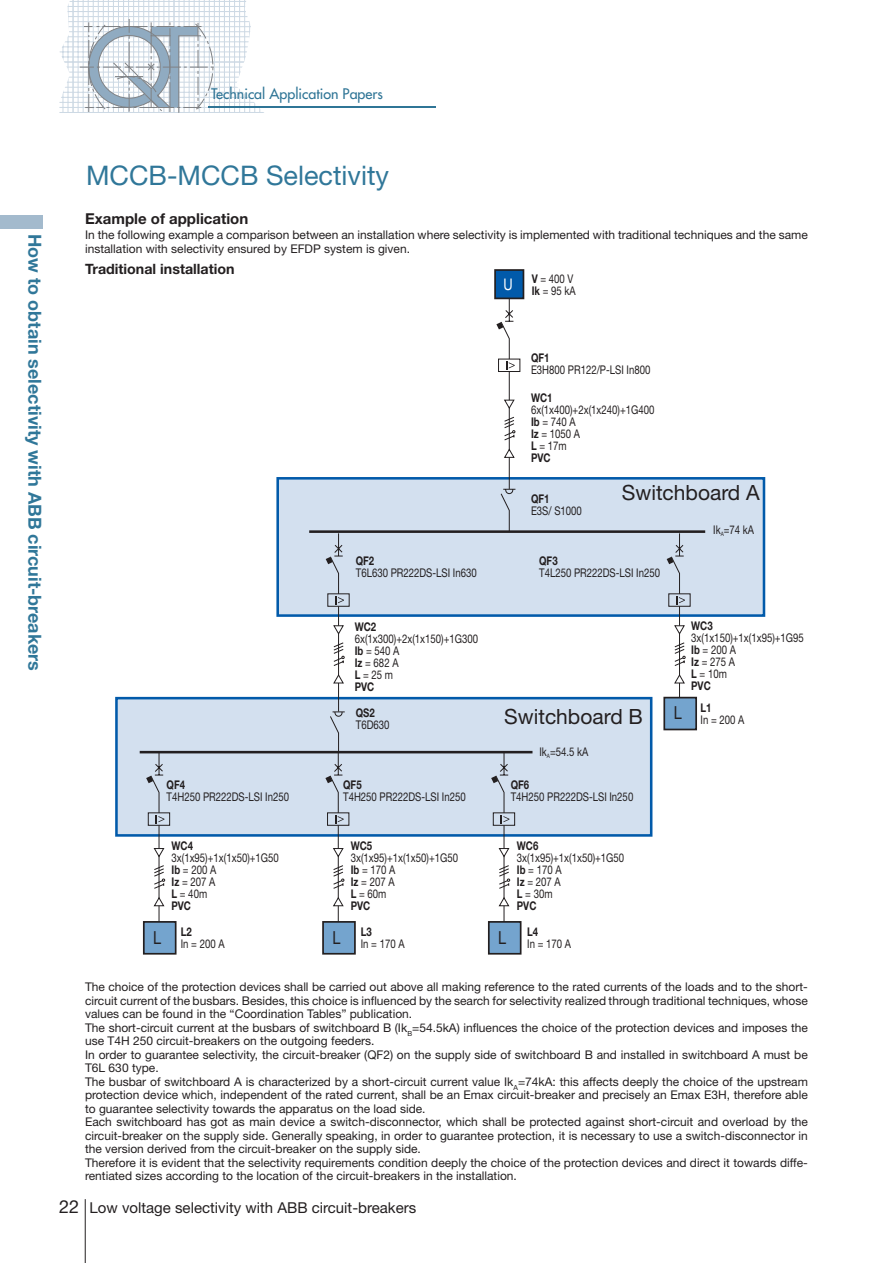
<style>
.page{position:relative;width:893px;height:1263px;background:#fff}
.page>*{position:absolute;margin:0;border:0;box-sizing:border-box;transform-origin:0 0}
.t1{font:27px "Helvetica Neue";color:#307799}
.t2{font:21px "Helvetica Neue";color:#231f20}
.t3{font:700 18px "Helvetica Neue";color:#307799}
.t4{font:18px "Helvetica Neue";color:#231f20;scale:.8 1}
.t5{font:15px "Helvetica Neue";color:#231f20}
.t6{font:700 15px "Helvetica Neue";color:#231f20}
.t7{font:14.25px "Futura";color:#2f7596}
.t8{font:700 14.25px "Helvetica Neue";color:#231f20}
.t9{font:12px/13.5px "Helvetica Neue";color:#231f20}
.t10{font:12px/12px "Helvetica Neue";color:#231f20;scale:.8 1}
.t11{font:700 12px "Helvetica Neue";color:#231f20;scale:.8 1}
.s1{font-weight:700}
.s2{font-size:18px}
</style>
<div class="page">
<hr style="left:85px;top:1199px;width:1px;height:64px;background:#231f20">
<hr style="left:208px;top:106px;width:227px;height:1px;background:#2f7596">
<svg style="left:59px;top:0;width:212px;height:113px"></svg>
<div style="left:278px;top:478px;width:486px;height:138px;background:#d3e0ef"></div>
<div style="left:276px;top:477px;width:489px;height:140px;border:3px solid #015aaa"></div>
<div style="left:116px;top:698px;width:535px;height:137px;background:#d3e0ef"></div>
<div style="left:115px;top:697px;width:537px;height:140px;border:3px solid #015aaa"></div>
<hr style="left:309px;top:530px;width:396px;height:3px;background:#231f20">
<div style="left:495px;top:270px;width:28px;height:28px;background:#015aaa"></div>
<div style="left:494px;top:269px;width:30px;height:30px;border:2px solid #231f20"></div>
<svg style="left:496px;top:298px;width:20px;height:233px"></svg>
<hr style="left:140px;top:751px;width:393px;height:2px;background:#231f20">
<svg style="left:667px;top:532px;width:19px;height:165px"></svg>
<div style="left:664px;top:698px;width:32px;height:31px;background:#74a4ce"></div>
<div style="left:663px;top:697px;width:34px;height:33px;border:2px solid #231f20"></div>
<div style="left:493px;top:812px;width:22px;height:14px;border:1px solid #231f20"></div>
<svg style="left:491px;top:753px;width:19px;height:168px"></svg>
<div style="left:489px;top:922px;width:32px;height:32px;background:#74a4ce"></div>
<div style="left:488px;top:921px;width:34px;height:34px;border:2px solid #231f20"></div>
<div style="left:327px;top:812px;width:22px;height:14px;border:1px solid #231f20"></div>
<svg style="left:325px;top:532px;width:21px;height:389px"></svg>
<div style="left:323px;top:922px;width:32px;height:32px;background:#74a4ce"></div>
<div style="left:322px;top:921px;width:34px;height:34px;border:2px solid #231f20"></div>
<div style="left:148px;top:812px;width:22px;height:14px;border:1px solid #231f20"></div>
<svg style="left:146px;top:753px;width:19px;height:168px"></svg>
<div style="left:144px;top:922px;width:32px;height:32px;background:#74a4ce"></div>
<div style="left:143px;top:921px;width:34px;height:34px;border:2px solid #231f20"></div>
<div style="left:0;top:215px;width:43px;height:13px;background:#a3bacd"></div>
<p class="t7" style="left:211px;top:85px;width:173px">Technical Application Papers</p>
<h3 class="t3" style="left:46px;top:234px;width:438px;rotate:90deg">How to obtain selectivity with ABB circuit-breakers</h3>
<h1 class="t1" style="left:86px;top:159px;width:304px">MCCB-MCCB Selectivity</h1>
<p class="t6" style="left:85px;top:210px;width:165px">Example of application</p>
<p class="t9" style="left:85px;top:227px;width:724px;line-height:14.4px">In the following example a comparison between an installation where selectivity is implemented with traditional techniques and the same installation with selectivity ensured by EFDP system is given.</p>
<p class="t8" style="left:85px;top:260px;width:151px">Traditional installation</p>
<p class="t10" style="left:503px;top:273px;width:92px;text-align:right"><span class="s1">V</span> = 400 V<br><sup>U</sup> <span class="s1">Ik</span> = 95 kA</p>
<p class="t11" style="left:531px;top:350px;width:25px">QF1</p>
<p class="t10" style="left:531px;top:363px;width:151px">E3H800 PR122/P-LSI In800</p>
<p class="t11" style="left:531px;top:390px;width:28px">WC1</p>
<p class="t10" style="left:531px;top:403px;width:156px">6x(1x400)+2x(1x240)+1G400<br><span class="s1">Ib</span> = 740 A<br><span class="s1">Iz</span> = 1050 A<br><span class="s1">L</span> = 17m<br><span class="s1">PVC</span></p>
<p class="t11" style="left:531px;top:492px;width:25px">QF1</p>
<p class="t10" style="left:531px;top:505px;width:65px">E3S/ S1000</p>
<h2 class="t2" style="left:622px;top:480px;width:140px">Switchboard A</h2>
<p class="t11" style="left:356px;top:554px;width:25px">QF2</p>
<p class="t10" style="left:356px;top:567px;width:153px">T6L630 PR222DS-LSI In630</p>
<p class="t11" style="left:539px;top:554px;width:25px">QF3</p>
<p class="t10" style="left:539px;top:567px;width:153px">T4L250 PR222DS-LSI In250</p>
<p class="t10" style="left:713px;top:523px;width:53px">Ik<sub>A</sub>=74 kA</p>
<p class="t11" style="left:167px;top:777px;width:25px">QF4</p>
<p class="t10" style="left:167px;top:791px;width:155px">T4H250 PR222DS-LSI In250</p>
<p class="t11" style="left:172px;top:838px;width:28px">WC4</p>
<p class="t10" style="left:172px;top:852px;width:136px">3x(1x95)+1x(1x50)+1G50<br><span class="s1">Ib</span> = 200 A<br><span class="s1">Iz</span> = 207 A<br><span class="s1">L</span> = 40m<br><span class="s1">PVC</span></p>
<p class="t11" style="left:355px;top:620px;width:28px">WC2</p>
<p class="t10" style="left:355px;top:633px;width:156px">6x(1x300)+2x(1x150)+1G300<br><span class="s1">Ib</span> = 540 A<br><span class="s1">Iz</span> = 682 A<br><span class="s1">L</span> = 25 m<br><span class="s1">PVC</span></p>
<p class="t11" style="left:356px;top:705px;width:25px">QS2</p>
<p class="t10" style="left:356px;top:718px;width:44px">T6D630</p>
<p class="t11" style="left:343px;top:777px;width:25px">QF5</p>
<p class="t10" style="left:343px;top:791px;width:155px">T4H250 PR222DS-LSI In250</p>
<p class="t11" style="left:351px;top:838px;width:28px">WC5</p>
<p class="t10" style="left:351px;top:852px;width:136px">3x(1x95)+1x(1x50)+1G50<br><span class="s1">Ib</span> = 170 A<br><span class="s1">Iz</span> = 207 A<br><span class="s1">L</span> = 60m<br><span class="s1">PVC</span></p>
<h2 class="t2" style="left:504px;top:704px;width:140px">Switchboard B</h2>
<p class="t10" style="left:539px;top:745px;width:63px">Ik<sub>A</sub>=54.5 kA</p>
<p class="t11" style="left:511px;top:777px;width:25px">QF6</p>
<p class="t10" style="left:511px;top:791px;width:155px">T4H250 PR222DS-LSI In250</p>
<p class="t11" style="left:517px;top:838px;width:28px">WC6</p>
<p class="t10" style="left:517px;top:852px;width:136px">3x(1x95)+1x(1x50)+1G50<br><span class="s1">Ib</span> = 170 A<br><span class="s1">Iz</span> = 207 A<br><span class="s1">L</span> = 30m<br><span class="s1">PVC</span></p>
<p class="t11" style="left:181px;top:924px;width:15px">L2</p>
<p class="t10" style="left:181px;top:937px;width:56px">In = 200 A</p>
<p class="t11" style="left:361px;top:924px;width:15px">L3</p>
<p class="t10" style="left:361px;top:937px;width:56px">In = 170 A</p>
<h3 class="t4" style="left:153px;top:926px;width:12px">L</h3>
<h3 class="t4" style="left:332px;top:926px;width:12px">L</h3>
<h3 class="t4" style="left:498px;top:926px;width:12px">L</h3>
<p class="t11" style="left:527px;top:924px;width:15px">L4</p>
<p class="t10" style="left:527px;top:937px;width:56px">In = 170 A</p>
<h3 class="t4" style="left:674px;top:702px;width:12px">L</h3>
<p class="t11" style="left:691px;top:618px;width:28px">WC3</p>
<p class="t10" style="left:691px;top:631px;width:142px">3x(1x150)+1x(1x95)+1G95<br><span class="s1">Ib</span> = 200 A<br><span class="s1">Iz</span> = 275 A<br><span class="s1">L</span> = 10m<br><span class="s1">PVC</span></p>
<p class="t11" style="left:701px;top:701px;width:15px">L1</p>
<p class="t10" style="left:701px;top:714px;width:56px">In = 200 A</p>
<p class="t9" style="left:85px;top:980px;width:724px">The choice of the protection devices shall be carried out above all making reference to the rated currents of the loads and to the short&shy;circuit current of the busbars. Besides, this choice is influenced by the search for selectivity realized through traditional techniques, whose values can be found in the “Coordination Tables” publication.<br>The short-circuit current at the busbars of switchboard B (Ik<sub>B</sub>=54.5kA) influences the choice of the protection devices and imposes the use T4H 250 circuit-breakers on the outgoing feeders.<br>In order to guarantee selectivity, the circuit-breaker (QF2) on the supply side of switchboard B and installed in switchboard A must be T6L 630 type.<br>The busbar of switchboard A is characterized by a short-circuit current value Ik<sub>A</sub>=74kA: this affects deeply the choice of the upstream protection device which, independent of the rated current, shall be an Emax circuit-breaker and precisely an Emax E3H, therefore able to guarantee selectivity towards the apparatus on the load side.<br>Each switchboard has got as main device a switch-disconnector, which shall be protected against short-circuit and overload by the circuit-breaker on the supply side. Generally speaking, in order to guarantee protection, it is necessary to use a switch-disconnector in the version derived from the circuit-breaker on the supply side.<br>Therefore it is evident that the selectivity requirements condition deeply the choice of the protection devices and direct it towards diffe&shy;rentiated sizes according to the location of the circuit-breakers in the installation.</p>
<p class="t5" style="left:59px;top:1199px;width:359px"><span class="s2">22</span> Low voltage selectivity with ABB circuit-breakers</p>
</div>
